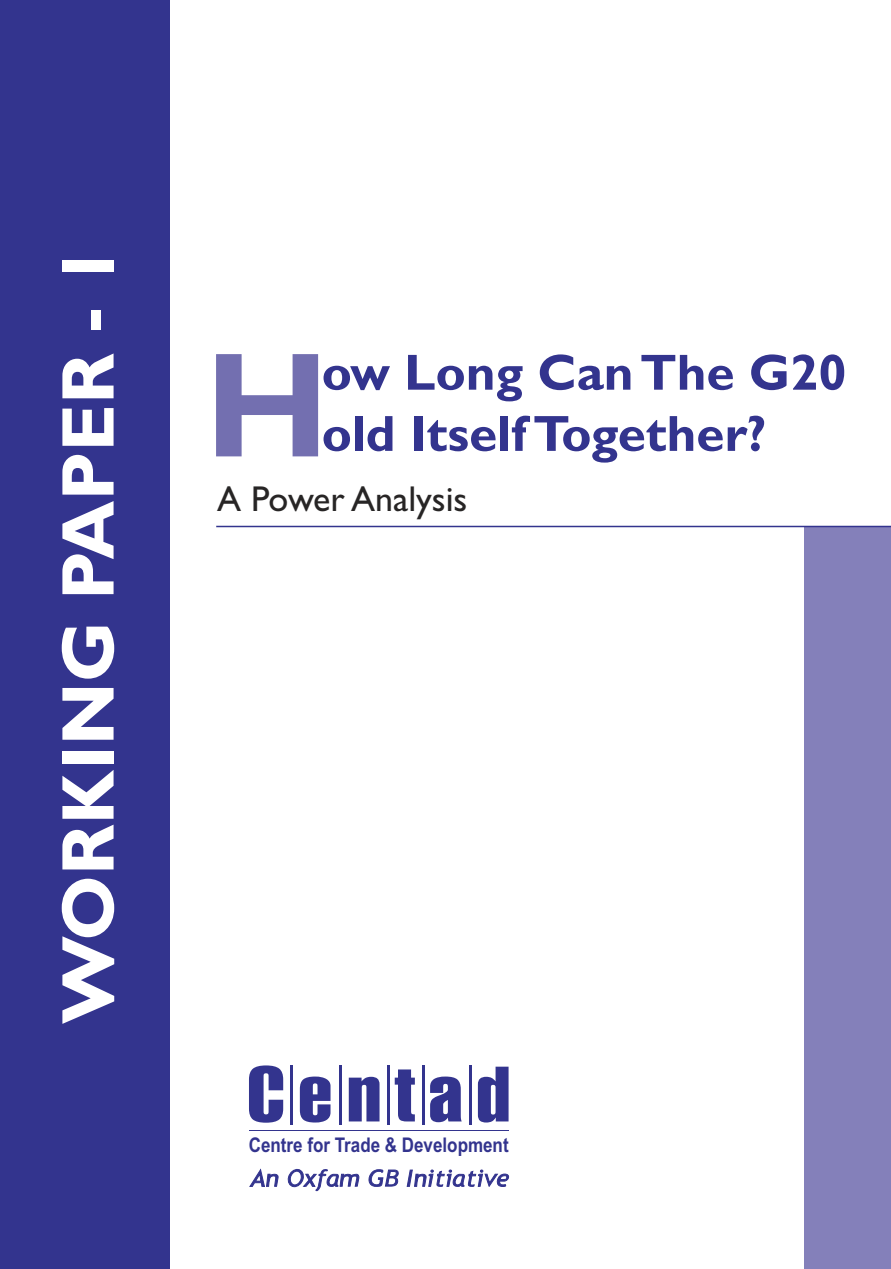
<style>
.page{position:relative;width:891px;height:1269px;background:#fff}
.page>*{position:absolute;margin:0;border:0;box-sizing:border-box;transform-origin:0 0}
.t1{font:700 150px "Gill Sans";color:#736fb0}
.t2{font:76.05px "Swiss 911 X Cm BT";letter-spacing:.13em;color:#33348e;scale:1.34 1}
.t3{font:700 75px "Gill Sans";color:#fff}
.t4{font:700 51px/61.2px "Gill Sans";color:#33348e}
.t5{font:36px "Gill Sans";color:#272525}
.t6{font:700 20.25px "Arial";color:#33348e;scale:.84 1}
</style>
<div class="page">
<div style="left:805px;top:526px;width:86px;height:743px;background:#8480ba"></div>
<div style="left:0;top:0;width:169px;height:1269px;background:#33348e"></div>
<hr style="left:216px;top:526px;width:675px;height:1px;background:#33348e">
<svg style="left:249px;top:1065px;width:261px;height:127px"></svg>
<h3 class="t3" style="left:44px;top:1024px;width:780px;rotate:-90deg">WORKING PAPER - 1</h3>
<h1 class="t1" style="left:205px;top:317px;width:126px">H</h1>
<p class="t5" style="left:217px;top:479px;width:252px">A Power Analysis</p>
<p class="t4" style="left:322px;top:342px;width:526px">ow Long Can The G20 old Itself Together?</p>
<h2 class="t2" style="left:298px;top:1045px;width:160px">entad</h2>
<p class="t6" style="left:249px;top:1131px;width:311px">Centre for Trade &amp; Development</p>
</div>
